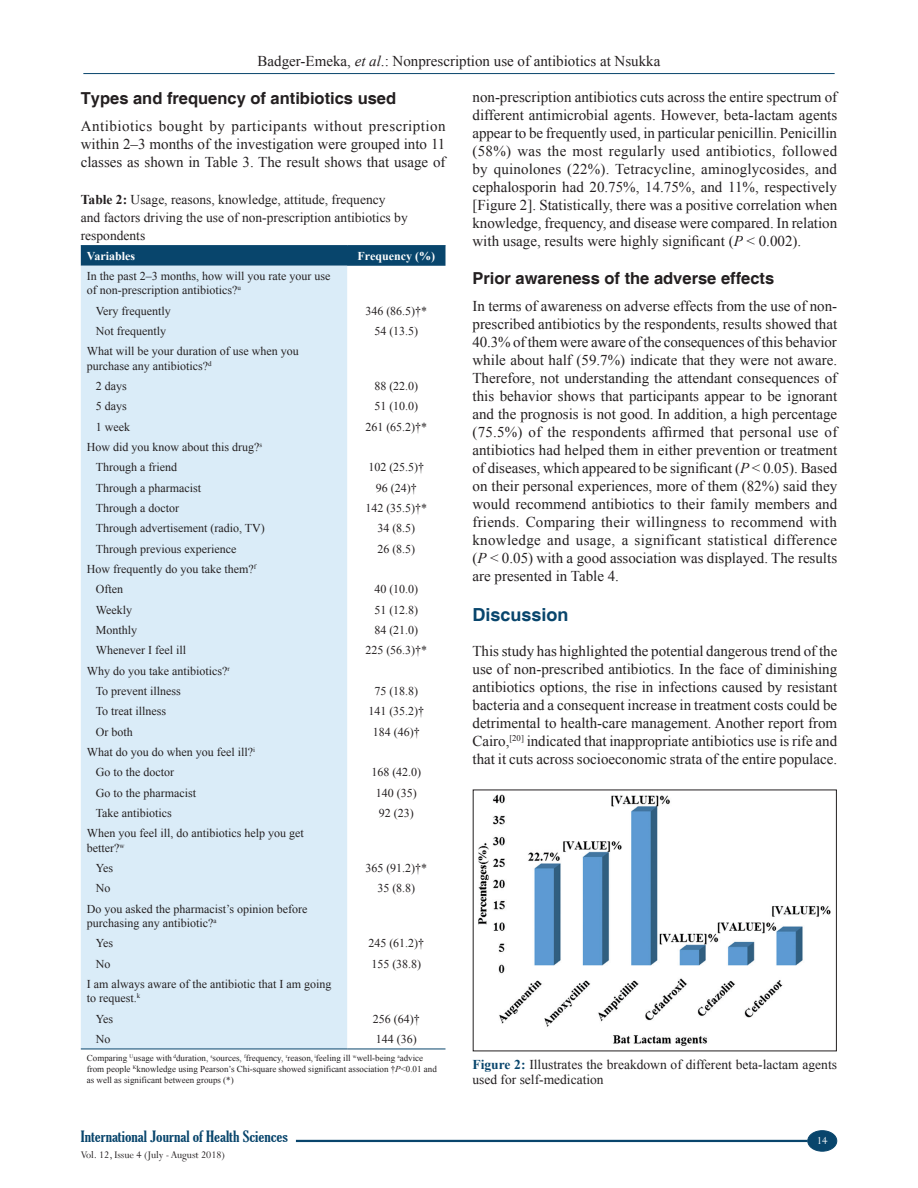
<style>
.page{position:relative;width:918px;height:1188px;background:#fff}
.page>*{position:absolute;margin:0;border:0;box-sizing:border-box;transform-origin:0 0}
.t1{font:700 18px "Helvetica";color:#08456c}
.t2{font:700 16.5px "Helvetica";color:#231f20}
.TX{font:15px/18px "Times New Roman";color:#231f20;text-align:justify}
.t3{font:extra-condensed 15px "Gloucester";color:#08456c;scale:1.25 1}
.TT{font:13.5px/18px "Times New Roman";color:#231f20}
.FGC{font:13.5px/15px "Times New Roman";color:#231f20}
.TB{font:12px/14.4px "Times New Roman";color:#231f20}
.TCH{font:700 12px "Times New Roman";color:#fff}
.TBL{font:12px "Times New Roman";color:#231f20}
.t4{font:12px "Perpetua";color:#fff}
.t5{font:11.25px "Perpetua";letter-spacing:-.005em;color:#231f20}
.TFN{font:9px/10.8px "Times New Roman";color:#231f20}
.s1{font-style:italic}
.s2{font-weight:700}
.s3{font-weight:700;color:#08456c}
</style>
<div class="page">
<hr style="left:83px;top:73px;width:752px;height:1px;background:#08456c">
<div style="left:808px;top:1131px;width:29px;height:20px;background:#08456c;border-radius:50%"></div>
<div style="left:807px;top:1130px;width:30px;height:22px;border:1px solid #08456c;border-radius:50%"></div>
<hr style="left:296px;top:1140px;width:512px;height:2px;background:#08456c">
<div style="left:81px;top:246px;width:365px;height:20px;background:#08456c"></div>
<div style="left:81px;top:266px;width:266px;height:783px;background:#daecf8"></div>
<hr style="left:81px;top:245px;width:266px;height:1px;background:#08456c">
<hr style="left:347px;top:245px;width:99px;height:1px;background:#08456c">
<hr style="left:81px;top:1049px;width:266px;height:1px;background:#08456c">
<hr style="left:347px;top:1049px;width:99px;height:1px;background:#08456c">
<img style="left:478px;top:794px;width:353px;height:252px">
<p class="TX" style="left:258px;top:51px;width:404px">Badger-Emeka, <span class="s1">et al</span>.: Nonprescription use of antibiotics at Nsukka</p>
<p class="TX" style="left:472px;top:88px;width:366px">non-prescription antibiotics cuts across the entire spectrum of different antimicrobial agents. However, beta-lactam agents appear to be frequently used, in particular penicillin. Penicillin (58%) was the most regularly used antibiotics, followed by quinolones (22%). Tetracycline, aminoglycosides, and cephalosporin had 20.75%, 14.75%, and 11%, respectively [Figure 2]. Statistically, there was a positive correlation when knowledge, frequency, and disease were compared. In relation with usage, results were highly significant (<span class="s1">P</span> &lt; 0.002).</p>
<h2 class="t2" style="left:472px;top:268px;width:303px">Prior awareness of the adverse effects</h2>
<p class="TX" style="left:472px;top:297px;width:366px">In terms of awareness on adverse effects from the use of non&shy;prescribed antibiotics by the respondents, results showed that 40.3% of them were aware of the consequences of this behavior while about half (59.7%) indicate that they were not aware.<br>Therefore, not understanding the attendant consequences of this behavior shows that participants appear to be ignorant and the prognosis is not good. In addition, a high percentage (75.5%) of the respondents affirmed that personal use of antibiotics had helped them in either prevention or treatment of diseases, which appeared to be significant (<span class="s1">P</span> &lt; 0.05). Based on their personal experiences, more of them (82%) said they would recommend antibiotics to their family members and friends. Comparing their willingness to recommend with knowledge and usage, a significant statistical difference (<span class="s1">P</span> &lt; 0.05) with a good association was displayed. The results are presented in Table 4.</p>
<h1 class="t1" style="left:472px;top:603px;width:98px">Discussion</h1>
<p class="TX" style="left:472px;top:641px;width:366px">This study has highlighted the potential dangerous trend of the use of non-prescribed antibiotics. In the face of diminishing antibiotics options, the rise in infections caused by resistant bacteria and a consequent increase in treatment costs could be detrimental to health-care management. Another report from Cairo,<sup>[20]</sup> indicated that inappropriate antibiotics use is rife and that it cuts across socioeconomic strata of the entire populace.</p>
<h2 class="t2" style="left:81px;top:88px;width:317px">Types and frequency of antibiotics used</h2>
<p class="TX" style="left:81px;top:117px;width:366px">Antibiotics bought by participants without prescription within 2–3 months of the investigation were grouped into 11 classes as shown in Table 3. The result shows that usage of</p>
<p class="TT" style="left:81px;top:190px;width:328px"><span class="s2">Table 2:</span> Usage, reasons, knowledge, attitude, frequency and factors driving the use of non‑prescription antibiotics by respondents</p>
<p class="TCH" style="left:87px;top:247px;width:50px">Variables</p>
<p class="TCH" style="left:358px;top:247px;width:79px">Frequency (%)</p>
<p class="TB" style="left:87px;top:268px;width:245px">In the past 2–3 months, how will you rate your use of non‑prescription antibiotics?<sup>u</sup></p>
<p class="TB" style="left:96px;top:303px;width:76px">Very frequently</p>
<p class="TB" style="left:365px;top:303px;width:63px">346 (86.5)†*</p>
<p class="TB" style="left:96px;top:324px;width:72px">Not frequently</p>
<p class="TB" style="left:374px;top:324px;width:45px">54 (13.5)</p>
<p class="TB" style="left:87px;top:344px;width:213px">What will be your duration of use when you purchase any antibiotics?<sup>d</sup></p>
<p class="TB" style="left:96px;top:379px;width:32px">2 days</p>
<p class="TB" style="left:374px;top:379px;width:45px">88 (22.0)</p>
<p class="TB" style="left:96px;top:399px;width:32px">5 days</p>
<p class="TB" style="left:374px;top:399px;width:45px">51 (10.0)</p>
<p class="TB" style="left:96px;top:419px;width:36px">1 week</p>
<p class="TB" style="left:365px;top:419px;width:63px">261 (65.2)†*</p>
<p class="TB" style="left:87px;top:440px;width:177px">How did you know about this drug?<sup>s</sup></p>
<p class="TB" style="left:96px;top:460px;width:83px">Through a friend</p>
<p class="TB" style="left:368px;top:460px;width:57px">102 (25.5)†</p>
<p class="TB" style="left:96px;top:480px;width:107px">Through a pharmacist</p>
<p class="TB" style="left:376px;top:480px;width:42px">96 (24)†</p>
<p class="TB" style="left:96px;top:500px;width:85px">Through a doctor</p>
<p class="TB" style="left:365px;top:500px;width:63px">142 (35.5)†*</p>
<p class="TB" style="left:96px;top:521px;width:171px">Through advertisement (radio, TV)</p>
<p class="TB" style="left:377px;top:521px;width:39px">34 (8.5)</p>
<p class="TB" style="left:96px;top:541px;width:142px">Through previous experience</p>
<p class="TB" style="left:377px;top:541px;width:39px">26 (8.5)</p>
<p class="TB" style="left:87px;top:561px;width:171px">How frequently do you take them?<sup>f</sup></p>
<p class="TB" style="left:96px;top:582px;width:29px">Often</p>
<p class="TB" style="left:374px;top:582px;width:45px">40 (10.0)</p>
<p class="TB" style="left:96px;top:602px;width:38px">Weekly</p>
<p class="TB" style="left:374px;top:602px;width:45px">51 (12.8)</p>
<p class="TB" style="left:96px;top:622px;width:43px">Monthly</p>
<p class="TB" style="left:374px;top:622px;width:45px">84 (21.0)</p>
<p class="TB" style="left:96px;top:643px;width:92px">Whenever I feel ill</p>
<p class="TB" style="left:365px;top:643px;width:63px">225 (56.3)†*</p>
<p class="TB" style="left:87px;top:663px;width:144px">Why do you take antibiotics?<sup>r</sup></p>
<p class="TB" style="left:96px;top:683px;width:87px">To prevent illness</p>
<p class="TB" style="left:374px;top:683px;width:45px">75 (18.8)</p>
<p class="TB" style="left:96px;top:704px;width:72px">To treat illness</p>
<p class="TB" style="left:368px;top:704px;width:57px">141 (35.2)†</p>
<p class="TB" style="left:96px;top:724px;width:38px">Or both</p>
<p class="TB" style="left:373px;top:724px;width:48px">184 (46)†</p>
<p class="TB" style="left:87px;top:744px;width:170px">What do you do when you feel ill?<sup>i</sup></p>
<p class="TB" style="left:96px;top:765px;width:80px">Go to the doctor</p>
<p class="TB" style="left:371px;top:765px;width:51px">168 (42.0)</p>
<p class="TB" style="left:96px;top:785px;width:102px">Go to the pharmacist</p>
<p class="TB" style="left:376px;top:785px;width:42px">140 (35)</p>
<p class="TB" style="left:96px;top:805px;width:78px">Take antibiotics</p>
<p class="TB" style="left:379px;top:805px;width:36px">92 (23)</p>
<p class="TB" style="left:87px;top:826px;width:218px">When you feel ill, do antibiotics help you get better?<sup>w</sup></p>
<p class="TB" style="left:96px;top:860px;width:19px">Yes</p>
<p class="TB" style="left:365px;top:860px;width:63px">365 (91.2)†*</p>
<p class="TB" style="left:96px;top:881px;width:16px">No</p>
<p class="TB" style="left:377px;top:881px;width:39px">35 (8.8)</p>
<p class="TB" style="left:87px;top:901px;width:222px">Do you asked the pharmacist’s opinion before purchasing any antibiotic?<sup>a</sup></p>
<p class="TB" style="left:96px;top:936px;width:19px">Yes</p>
<p class="TB" style="left:368px;top:936px;width:57px">245 (61.2)†</p>
<p class="TB" style="left:96px;top:956px;width:16px">No</p>
<p class="TB" style="left:371px;top:956px;width:51px">155 (38.8)</p>
<p class="TB" style="left:87px;top:976px;width:246px">I am always aware of the antibiotic that I am going to request.<sup>k</sup></p>
<p class="TB" style="left:96px;top:1011px;width:19px">Yes</p>
<p class="TB" style="left:373px;top:1011px;width:48px">256 (64)†</p>
<p class="TBL" style="left:96px;top:1030px;width:16px">No</p>
<p class="TBL" style="left:376px;top:1030px;width:42px">144 (36)</p>
<p class="TFN" style="left:87px;top:1053px;width:352px">Comparing <sup>U</sup>usage with <sup>d</sup>duration, <sup>s</sup>sources, <sup>f</sup>frequency, <sup>r</sup>reason, <sup>i</sup>feeling ill <sup>w</sup>well‑being <sup>a</sup>advice from people <sup>K</sup>knowledge using Pearson’s Chi‑square showed significant association †<span class="s1">P</span>&lt;0.01 and as well as significant between groups (*)</p>
<p class="FGC" style="left:472px;top:1057px;width:366px"><span class="s3">Figure 2:</span> Illustrates the breakdown of different beta-lactam agents used for self-medication</p>
<p class="t3" style="left:81px;top:1128px;width:167px">International Journal of Health Sciences</p>
<p class="t4" style="left:817px;top:1133px;width:12px">14</p>
<p class="t5" style="left:81px;top:1148px;width:146px">Vol. 12, Issue 4 (July - August 2018)</p>
</div>
